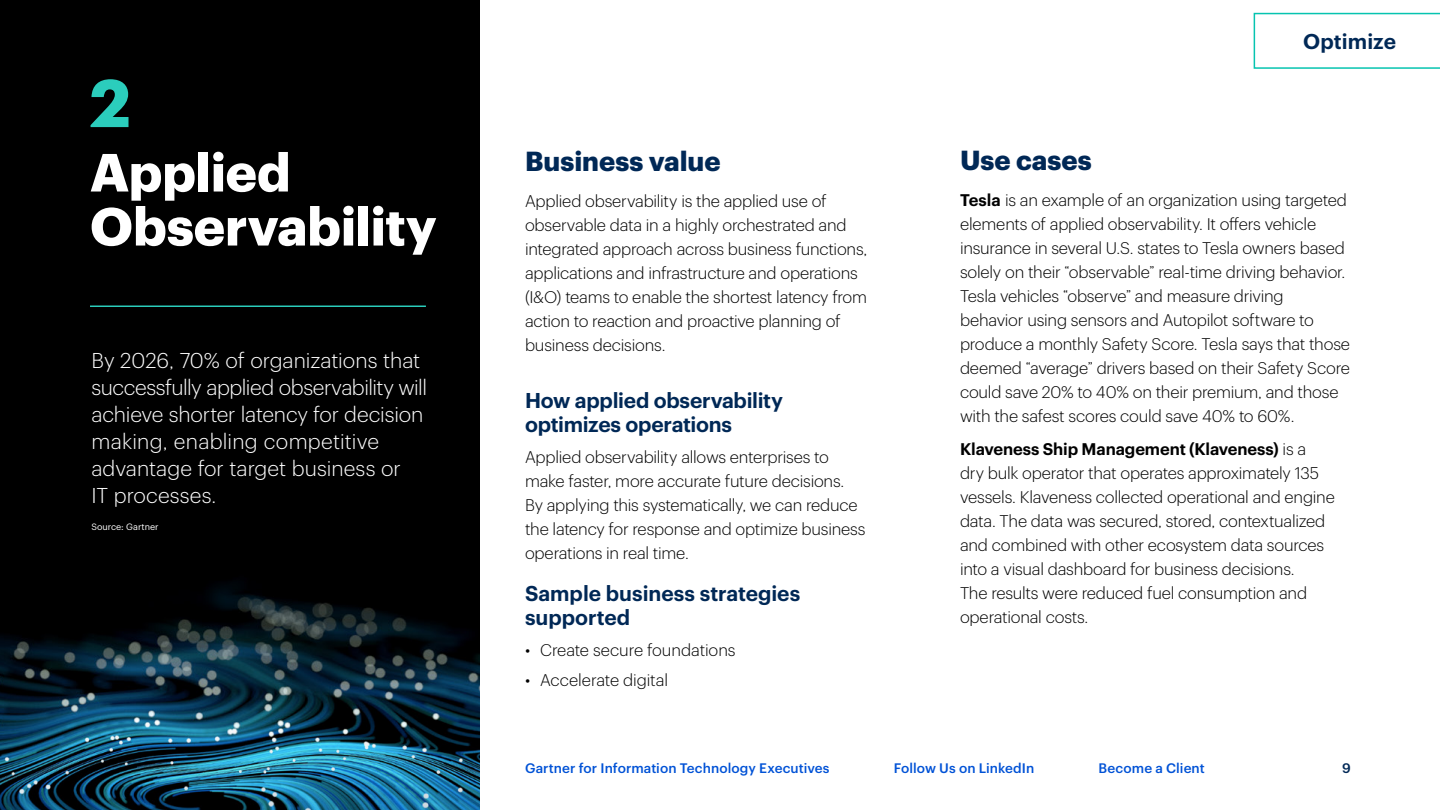
<style>
.page{position:relative;width:1440px;height:810px;background:#fff}
.page>*{position:absolute;margin:0;border:0;box-sizing:border-box;transform-origin:0 0}
.t1{font:700 66px "Graphik";color:#2bcdbc}
.t2{font:700 52.5px/54px "Graphik";letter-spacing:-.005em;color:#fff}
.t3{font:700 27px "Graphik";color:#002856}
.t4{font:300 21px/27px "Graphik";letter-spacing:-.005em;color:#fff}
.t5{font:600 21px/24px "Graphik";letter-spacing:-.005em;color:#002856}
.t6{font:300 16.5px/24px "Graphik";letter-spacing:-.01em;color:#000}
.t7{font:500 13.5px "Graphik";letter-spacing:.005em;color:#0052d6}
.t8{font:500 13.5px "Graphik";color:#002856}
.t9{font:9px "Graphik";color:#fff}
.s1{font-weight:600}
</style>
<div class="page">
<div style="left:0;top:0;width:480px;height:810px;background:#000"></div>
<svg style="left:0;top:305px;width:480px;height:505px"></svg>
<hr style="left:90px;top:306px;width:336px;height:1px;background:#2bcdbc">
<svg style="left:1253px;top:13px;width:187px;height:56px"></svg>
<h1 class="t1" style="left:90px;top:52px;width:42px">2</h1>
<h2 class="t2" style="left:90px;top:141px;width:348px">Applied<br>Observability</h2>
<p class="t4" style="left:91px;top:346px;width:337px">By 2026, 70% of organizations that successfully applied observability will achieve shorter latency for decision making, enabling competitive advantage for target business or<br>IT processes.</p>
<p class="t9" style="left:91px;top:520px;width:69px">Source: Gartner</p>
<h3 class="t3" style="left:525px;top:141px;width:197px">Business value</h3>
<p class="t6" style="left:525px;top:188px;width:344px">Applied observability is the applied use of observable data in a highly orchestrated and integrated approach across business functions, applications and infrastructure and operations (I&amp;O) teams to enable the shortest latency from action to reaction and proactive planning of business decisions.</p>
<p class="t5" style="left:525px;top:387px;width:259px">How applied observability optimizes operations</p>
<p class="t6" style="left:525px;top:444px;width:342px">Applied observability allows enterprises to make faster, more accurate future decisions.<br>By applying this systematically, we can reduce the latency for response and optimize business operations in real time.</p>
<p class="t5" style="left:525px;top:579px;width:277px">Sample business strategies supported</p>
<p class="t6" style="left:525px;top:636px;width:212px">• Create secure foundations</p>
<p class="t6" style="left:525px;top:666px;width:145px">• Accelerate digital</p>
<p class="t5" style="left:1303px;top:28px;width:94px">Optimize</p>
<h3 class="t3" style="left:960px;top:139px;width:133px">Use cases</h3>
<p class="t6" style="left:960px;top:187px;width:391px"><span class="s1">Tesla</span> is an example of an organization using targeted elements of applied observability. It offers vehicle insurance in several U.S. states to Tesla owners based solely on their “observable” real-time driving behavior.<br>Tesla vehicles “observe” and measure driving behavior using sensors and Autopilot software to produce a monthly Safety Score. Tesla says that those deemed “average” drivers based on their Safety Score could save 20% to 40% on their premium, and those with the safest scores could save 40% to 60%.</p>
<p class="t6" style="left:960px;top:436px;width:376px"><span class="s1">Klaveness Ship Management (Klaveness)</span> is a<br>dry bulk operator that operates approximately 135 vessels. Klaveness collected operational and engine data. The data was secured, stored, contextualized and combined with other ecosystem data sources into a visual dashboard for business decisions.<br>The results were reduced fuel consumption and operational costs.</p>
<p class="t7" style="left:525px;top:758px;width:306px">Gartner for Information Technology Executives</p>
<p class="t7" style="left:894px;top:758px;width:142px">Follow Us on LinkedIn</p>
<p class="t7" style="left:1098px;top:758px;width:108px">Become a Client</p>
<p class="t8" style="left:1342px;top:758px;width:10px">9</p>
</div>
